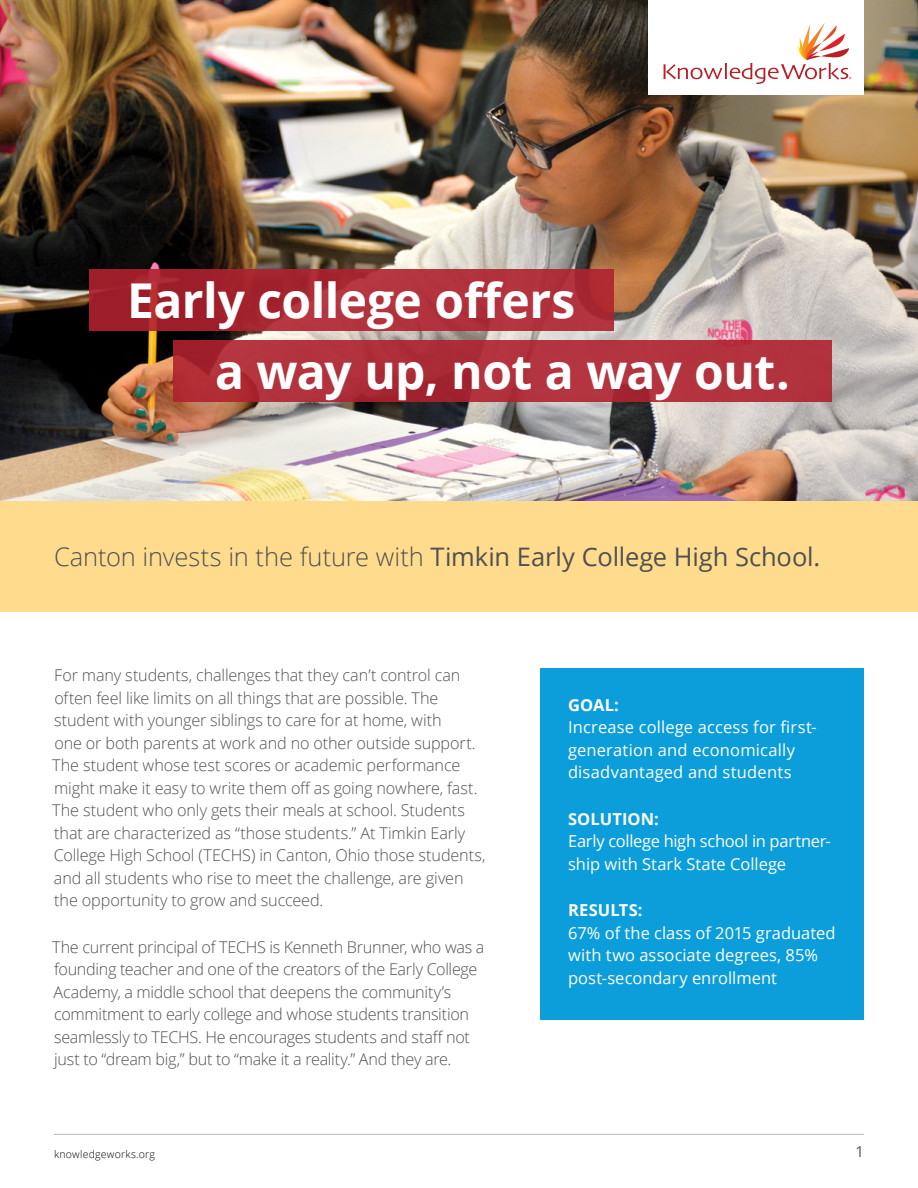
<style>
.page{position:relative;width:918px;height:1188px;background:#fff}
.page>*{position:absolute;margin:0;border:0;box-sizing:border-box;transform-origin:0 0}
.t1{font:700 48px/71.4px "Open Sans";letter-spacing:-.01em;color:#fff}
.t2{font:25.5px "Open Sans";letter-spacing:-.005em;color:#505050}
.t3{font:16.5px/22.5px "Open Sans";letter-spacing:.005em;color:#fff}
.t4{font:700 16.5px "Open Sans";letter-spacing:.005em;color:#fff}
.t5{font:300 16.2px/22.5px "Open Sans";letter-spacing:-.01em;color:#505050}
.t6{font:15px "Open Sans";color:#505050}
.t7{font:300 10.5px "Open Sans";letter-spacing:.02em;color:#000}
.s1{font-weight:300}
</style>
<div class="page">
<img style="left:0;top:0;width:918px;height:501px">
<hr style="left:54px;top:1134px;width:810px;height:1px;background:#bbb8b8">
<div style="left:0;top:501px;width:918px;height:111px;background:#ffdc8d"></div>
<div style="left:540px;top:669px;width:324px;height:351px;background:#0c9eda"></div>
<svg style="left:89px;top:270px;width:525px;height:61px;background:#aa2b35"></svg>
<svg style="left:173px;top:340px;width:659px;height:62px;background:#af303a"></svg>
<div style="left:648px;top:0;width:216px;height:94px;background:#fff"></div>
<svg style="left:664px;top:23px;width:187px;height:61px"></svg>
<h1 class="t1" style="left:215px;top:263px;width:576px;text-indent:-88px">Early college offers<br>a way up, not a way out.</h1>
<h2 class="t2" style="left:54px;top:540px;width:768px"><span class="s1">Canton invests in the future with</span> Timkin Early College High School.</h2>
<p class="t5" style="left:52px;top:664px;width:435px">For many students, challenges that they can’t control can often feel like limits on all things that are possible. The student with younger siblings to care for at home, with<br>one or both parents at work and no other outside support.<br>The student whose test scores or academic performance might make it easy to write them off as going nowhere, fast.<br>The student who only gets their meals at school. Students that are characterized as “those students.” At Timkin Early College High School (TECHS) in Canton, Ohio those students, and all students who rise to meet the challenge, are given the opportunity to grow and succeed.</p>
<p class="t5" style="left:52px;top:935px;width:434px">The current principal of TECHS is Kenneth Brunner, who was a founding teacher and one of the creators of the Early College Academy, a middle school that deepens the community’s commitment to early college and whose students transition seamlessly to TECHS. He encourages students and staff not just to “dream big,” but to “make it a reality.” And they are.</p>
<p class="t4" style="left:568px;top:693px;width:52px">GOAL:</p>
<p class="t3" style="left:568px;top:715px;width:250px">Increase college access for first&shy;generation and economically disadvantaged and students</p>
<p class="t4" style="left:568px;top:807px;width:92px">SOLUTION:</p>
<p class="t3" style="left:568px;top:829px;width:264px">Early college high school in partner&shy;ship with Stark State College</p>
<p class="t4" style="left:568px;top:898px;width:76px">RESULTS:</p>
<p class="t3" style="left:568px;top:921px;width:269px">67% of the class of 2015 graduated with two associate degrees, 85% post-secondary enrollment</p>
<p class="t7" style="left:54px;top:1147px;width:103px">knowledgeworks.org</p>
<p class="t6" style="left:855px;top:1141px;width:10px">1</p>
</div>
